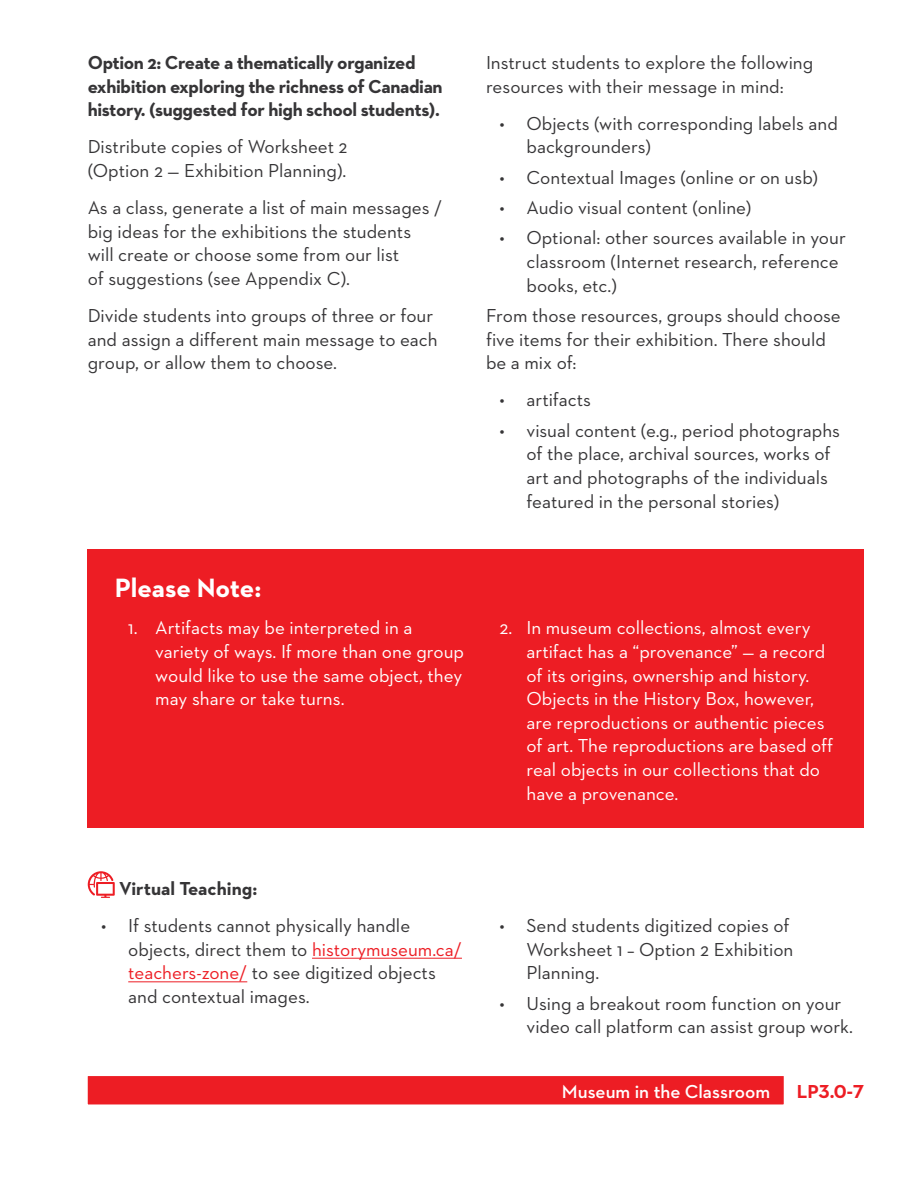
<style>
.page{position:relative;width:918px;height:1188px;background:#fff}
.page>*{position:absolute;margin:0;border:0;box-sizing:border-box;transform-origin:0 0}
.H2_-_Section_Titles{font:700 27px "Neutraface 2 Text";letter-spacing:-.005em;color:#fff}
.P_-_Body_-_Bullets{font:19.2px/23.7px "Neutraface 2 Text";color:#363537}
.P_-_Body_Text{font:19.2px/23.7px "Neutraface 2 Text";color:#363537}
.P_-_Body_-_Numbers{font:19.2px/23.7px "Neutraface 2 Text";color:#fff}
.P_-_Body_Text-2{font:700 19.2px/23.7px "Neutraface 2 Text";letter-spacing:-.02em;color:#363537}
.t1{font:600 19.2px "Neutraface 2 Text";color:#fff}
.P_-_Body_Text-3{font:700 19.2px "Neutraface 2 Text";color:#363537}
.t2{font:700 19.2px "Neutraface 2 Text";color:#ed1d24}
.s1{color:#ed1d24}
</style>
<div class="page">
<div style="left:86px;top:1075px;width:699px;height:31px;background:#ed1d24"></div>
<div style="left:85px;top:1073px;width:702px;height:34px;border:3px solid #fff"></div>
<div style="left:88px;top:549px;width:776px;height:279px;background:#ed1d24"></div>
<svg style="left:88px;top:871px;width:27px;height:27px"></svg>
<hr style="left:312px;top:958px;width:150px;height:1px;background:#ed1d24">
<hr style="left:128px;top:982px;width:119px;height:1px;background:#ed1d24">
<p class="P_-_Body_Text-2" style="left:88px;top:50px;width:357px">Option 2: Create a thematically organized exhibition exploring the richness of Canadian history. (suggested for high school students).</p>
<p class="P_-_Body_Text" style="left:88px;top:135px;width:261px">Distribute copies of Worksheet 2 (Option 2 — Exhibition Planning).</p>
<p class="P_-_Body_Text" style="left:88px;top:195px;width:356px">As a class, generate a list of main messages / big ideas for the exhibitions the students<br>will create or choose some from our list<br>of suggestions (see Appendix C).</p>
<p class="P_-_Body_Text" style="left:88px;top:303px;width:351px">Divide students into groups of three or four and assign a different main message to each group, or allow them to choose.</p>
<p class="P_-_Body_Text" style="left:486px;top:50px;width:329px">Instruct students to explore the following resources with their message in mind:</p>
<p class="P_-_Body_-_Bullets" style="left:526px;top:111px;width:313px;text-indent:-27px">• Objects (with corresponding labels and backgrounders)</p>
<p class="P_-_Body_-_Bullets" style="left:500px;top:165px;width:320px">• Contextual Images (online or on usb)</p>
<p class="P_-_Body_-_Bullets" style="left:500px;top:195px;width:253px">• Audio visual content (online)</p>
<p class="P_-_Body_-_Bullets" style="left:526px;top:226px;width:321px;text-indent:-27px">• Optional: other sources available in your classroom (Internet research, reference books, etc.)</p>
<p class="P_-_Body_Text" style="left:486px;top:303px;width:356px">From those resources, groups should choose five items for their exhibition. There should be a mix of:</p>
<p class="P_-_Body_-_Bullets" style="left:500px;top:388px;width:93px">• artifacts</p>
<p class="P_-_Body_-_Bullets" style="left:526px;top:418px;width:315px;text-indent:-27px">• visual content (e.g., period photographs of the place, archival sources, works of art and photographs of the individuals featured in the personal stories)</p>
<h2 class="H2_-_Section_Titles" style="left:115px;top:571px;width:148px">Please Note:</h2>
<p class="P_-_Body_-_Numbers" style="left:155px;top:616px;width:310px;text-indent:-27px">1. Artifacts may be interpreted in a variety of ways. If more than one group would like to use the same object, they may share or take turns.</p>
<p class="P_-_Body_-_Numbers" style="left:526px;top:616px;width:308px;text-indent:-27px">2. In museum collections, almost every artifact has a “provenance” — a record of its origins, ownership and history.<br>Objects in the History Box, however, are reproductions or authentic pieces of art. The reproductions are based off real objects in our collections that do have a provenance.</p>
<p class="P_-_Body_Text-3" style="left:119px;top:876px;width:140px">Virtual Teaching:</p>
<p class="P_-_Body_-_Bullets" style="left:128px;top:913px;width:335px;text-indent:-27px">• If students cannot physically handle objects, direct them to <span class="s1">historymuseum.ca/ teachers-zone/</span> to see digitized objects and contextual images.</p>
<p class="P_-_Body_-_Bullets" style="left:526px;top:913px;width:268px;text-indent:-27px">• Send students digitized copies of<br>Worksheet 1 – Option 2 Exhibition<br>Planning.</p>
<p class="P_-_Body_-_Bullets" style="left:526px;top:991px;width:328px;text-indent:-27px">• Using a breakout room function on your video call platform can assist group work.</p>
<p class="t1" style="left:562px;top:1079px;width:210px">Museum in the Classroom</p>
<p class="t2" style="left:797px;top:1079px;width:69px">LP3.0-7</p>
</div>
